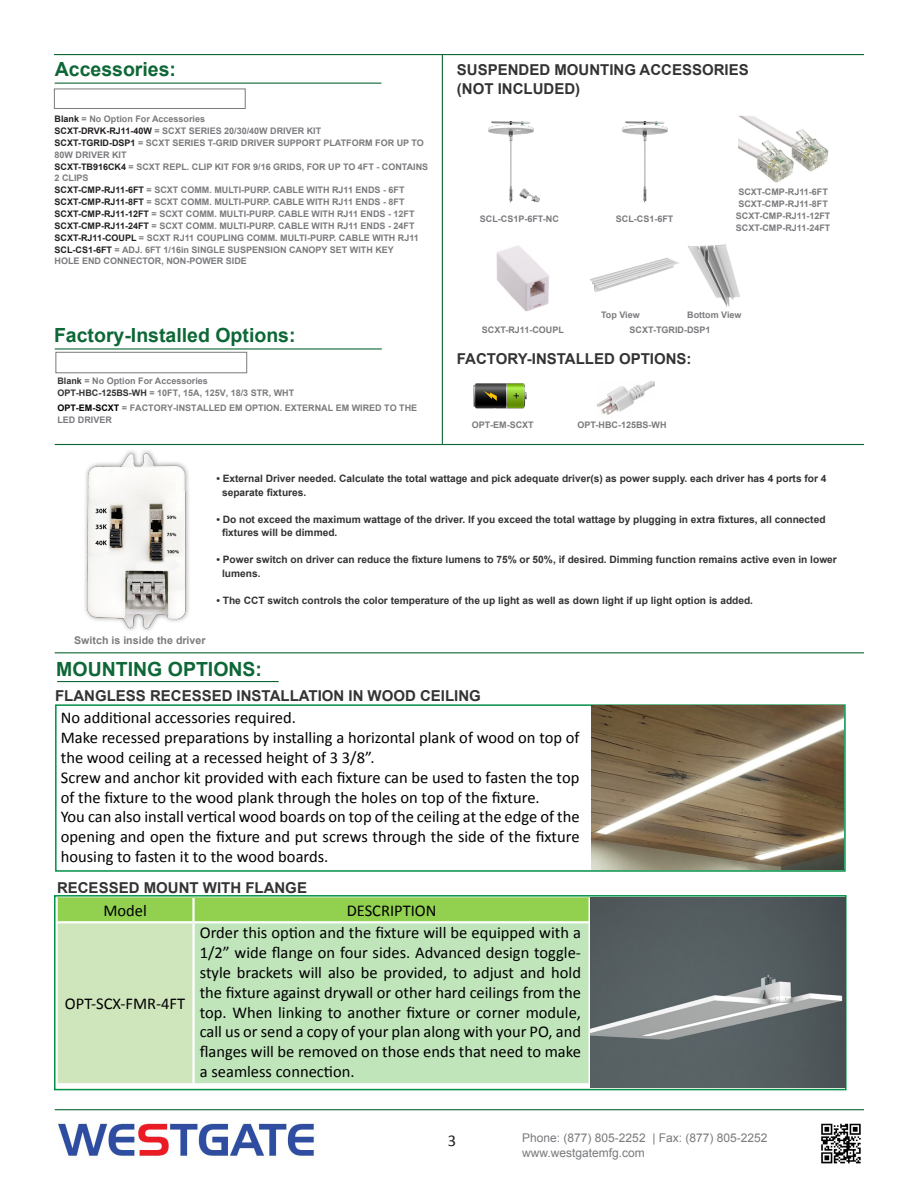
<style>
.page{position:relative;width:918px;height:1188px;background:#fff}
.page>*{position:absolute;margin:0;border:0;box-sizing:border-box;transform-origin:0 0}
.t1{font:700 19.5px "Arial";color:#0d6736}
.t2{font:16.5px/19.8px "Calibri";color:#000;text-align:justify}
.t3{font:16.5px "Calibri";color:#231f20}
.t4{font:700 15px "Arial";color:#333}
.t5{font:12px "Arial";color:#787a7d}
.CONTENT_TEXT10{font:700 10.65px "Arial";color:#7a7b7e}
.t6{font:700 10.2px/13.5px "Arial";color:#323332}
.CONTENT_TEXT10-2{font:700 9px/12px "Arial";color:#7a7b7e}
.s1{color:#231f20}
.s2{color:#323332}
.s3{color:#000}
</style>
<div class="page">
<img style="left:58px;top:1123px;width:256px;height:34px">
<img style="left:821px;top:1123px;width:40px;height:41px">
<hr style="left:442px;top:54px;width:1px;height:390px;background:#0d6736">
<hr style="left:54px;top:54px;width:810px;height:1px;background:#0d6736">
<div style="left:54px;top:89px;width:192px;height:20px;background:#fff;border:1px solid #787a7d"></div>
<hr style="left:55px;top:83px;width:326px;height:1px;background:#0d6736">
<div style="left:56px;top:352px;width:191px;height:21px;background:#fff;border:1px solid #787a7d"></div>
<hr style="left:55px;top:348px;width:327px;height:2px;background:#0d6736">
<img style="left:488px;top:121px;width:46px;height:81px">
<img style="left:519px;top:189px;width:21px;height:14px">
<img style="left:473px;top:383px;width:54px;height:26px">
<hr style="left:55px;top:652px;width:809px;height:1px;background:#0d6736">
<hr style="left:55px;top:1109px;width:809px;height:1px;background:#0d6736">
<div style="left:55px;top:704px;width:791px;height:168px;border:2px solid #009046"></div>
<img style="left:591px;top:706px;width:253px;height:164px">
<hr style="left:57px;top:681px;width:222px;height:1px;background:#0d6736">
<div style="left:58px;top:898px;width:531px;height:23px;background:#92d050"></div>
<div style="left:57px;top:922px;width:137px;height:162px;background:#cfe5bb"></div>
<div style="left:194px;top:922px;width:396px;height:162px;background:#c0e5bb"></div>
<hr style="left:56px;top:923px;width:2px;height:160px;background:#fff">
<hr style="left:192px;top:898px;width:3px;height:23px;background:#fff">
<hr style="left:192px;top:923px;width:3px;height:160px;background:#fff">
<hr style="left:589px;top:923px;width:2px;height:160px;background:#fff">
<hr style="left:56px;top:921px;width:138px;height:2px;background:#fff">
<hr style="left:194px;top:921px;width:397px;height:2px;background:#fff">
<hr style="left:56px;top:1083px;width:138px;height:2px;background:#fff">
<hr style="left:194px;top:1083px;width:397px;height:2px;background:#fff">
<div style="left:54px;top:895px;width:793px;height:195px;border:2px solid #009046"></div>
<img style="left:591px;top:897px;width:254px;height:190px">
<img style="left:738px;top:115px;width:90px;height:68px">
<img style="left:496px;top:245px;width:53px;height:67px">
<img style="left:590px;top:257px;width:89px;height:35px">
<img style="left:688px;top:244px;width:52px;height:63px">
<img style="left:622px;top:121px;width:46px;height:81px">
<hr style="left:55px;top:444px;width:809px;height:1px;background:#0d6736">
<img style="left:80px;top:445px;width:120px;height:186px">
<img style="left:597px;top:382px;width:57px;height:33px">
<p class="t1" style="left:55px;top:56px;width:123px">Accessories:</p>
<p class="CONTENT_TEXT10-2" style="left:55px;top:113px;width:152px"><span class="s1">Blank</span> = No Option For Accessories</p>
<p class="CONTENT_TEXT10-2" style="left:55px;top:125px;width:268px"><span class="s1">SCXT-DRVK-RJ11-40W</span> = SCXT SERIES 20/30/40W DRIVER KIT</p>
<p class="CONTENT_TEXT10-2" style="left:55px;top:137px;width:371px"><span class="s1">SCXT-TGRID-DSP1</span> = SCXT SERIES T-GRID DRIVER SUPPORT PLATFORM FOR UP TO</p>
<p class="CONTENT_TEXT10-2" style="left:55px;top:149px;width:74px">80W DRIVER KIT</p>
<p class="CONTENT_TEXT10-2" style="left:55px;top:161px;width:375px"><span class="s1">SCXT-TB916CK4</span> = SCXT REPL. CLIP KIT FOR 9/16 GRIDS, FOR UP TO 4FT - CONTAINS</p>
<p class="CONTENT_TEXT10-2" style="left:55px;top:172px;width:36px">2 CLIPS</p>
<p class="CONTENT_TEXT10-2" style="left:55px;top:184px;width:351px"><span class="s1">SCXT-CMP-RJ11-6FT</span> = SCXT COMM. MULTI-PURP. CABLE WITH RJ11 ENDS - 6FT</p>
<p class="CONTENT_TEXT10-2" style="left:55px;top:196px;width:351px"><span class="s1">SCXT-CMP-RJ11-8FT</span> = SCXT COMM. MULTI-PURP. CABLE WITH RJ11 ENDS - 8FT</p>
<p class="CONTENT_TEXT10-2" style="left:55px;top:208px;width:361px"><span class="s1">SCXT-CMP-RJ11-12FT</span> = SCXT COMM. MULTI-PURP. CABLE WITH RJ11 ENDS - 12FT</p>
<p class="CONTENT_TEXT10-2" style="left:55px;top:220px;width:361px"><span class="s1">SCXT-CMP-RJ11-24FT</span> = SCXT COMM. MULTI-PURP. CABLE WITH RJ11 ENDS - 24FT</p>
<p class="CONTENT_TEXT10-2" style="left:55px;top:232px;width:366px"><span class="s1">SCXT-RJ11-COUPL</span> = SCXT RJ11 COUPLING COMM. MULTI-PURP. CABLE WITH RJ11</p>
<p class="CONTENT_TEXT10-2" style="left:55px;top:244px;width:341px"><span class="s1">SCL-CS1-6FT</span> = ADJ. 6FT 1/16in SINGLE SUSPENSION CANOPY SET WITH KEY</p>
<p class="CONTENT_TEXT10-2" style="left:55px;top:255px;width:194px">HOLE END CONNECTOR, NON-POWER SIDE</p>
<p class="t1" style="left:54px;top:322px;width:243px">Factory-Installed Options:</p>
<p class="CONTENT_TEXT10-2" style="left:57px;top:375px;width:238px"><span class="s2">Blank</span> = No Option For Accessories<br><span class="s2">OPT-HBC-125BS-WH</span> = 10FT, 15A, 125V, 18/3 STR, WHT</p>
<p class="CONTENT_TEXT10-2" style="left:57px;top:403px;width:361px"><span class="s3">OPT-EM-SCXT</span> = FACTORY-INSTALLED EM OPTION. EXTERNAL EM WIRED TO THE<br>LED DRIVER</p>
<p class="t4" style="left:457px;top:59px;width:293px">SUSPENDED MOUNTING ACCESSORIES</p>
<p class="t4" style="left:457px;top:79px;width:125px">(NOT INCLUDED)</p>
<p class="CONTENT_TEXT10-2" style="left:480px;top:213px;width:81px">SCL-CS1P-6FT-NC</p>
<p class="CONTENT_TEXT10-2" style="left:482px;top:325px;width:84px">SCXT-RJ11-COUPL</p>
<p class="CONTENT_TEXT10-2" style="left:616px;top:213px;width:59px">SCL-CS1-6FT</p>
<p class="CONTENT_TEXT10-2" style="left:738px;top:186px;width:91px">SCXT-CMP-RJ11-6FT</p>
<p class="CONTENT_TEXT10-2" style="left:738px;top:198px;width:91px">SCXT-CMP-RJ11-8FT</p>
<p class="CONTENT_TEXT10-2" style="left:736px;top:210px;width:96px">SCXT-CMP-RJ11-12FT</p>
<p class="CONTENT_TEXT10-2" style="left:736px;top:222px;width:96px">SCXT-CMP-RJ11-24FT</p>
<p class="CONTENT_TEXT10-2" style="left:601px;top:310px;width:40px">Top View</p>
<p class="CONTENT_TEXT10-2" style="left:687px;top:310px;width:56px">Bottom View</p>
<p class="CONTENT_TEXT10-2" style="left:630px;top:324px;width:83px">SCXT-TGRID-DSP1</p>
<p class="t4" style="left:457px;top:349px;width:236px">FACTORY-INSTALLED OPTIONS:</p>
<p class="CONTENT_TEXT10-2" style="left:472px;top:419px;width:64px">OPT-EM-SCXT</p>
<p class="CONTENT_TEXT10-2" style="left:578px;top:419px;width:90px">OPT-HBC-125BS-WH</p>
<p class="t6" style="left:222px;top:472px;width:606px;text-indent:-6px">• External Driver needed. Calculate the total wattage and pick adequate driver(s) as power supply. each driver has 4 ports for 4 separate fixtures.</p>
<p class="t6" style="left:222px;top:513px;width:605px;text-indent:-6px">• Do not exceed the maximum wattage of the driver. If you exceed the total wattage by plugging in extra fixtures, all connected fixtures will be dimmed.</p>
<p class="t6" style="left:222px;top:553px;width:616px;text-indent:-6px">• Power switch on driver can reduce the fixture lumens to 75% or 50%, if desired. Dimming function remains active even in lower lumens.</p>
<p class="t6" style="left:216px;top:594px;width:538px">• The CCT switch controls the color temperature of the up light as well as down light if up light option is added.</p>
<p class="CONTENT_TEXT10" style="left:74px;top:633px;width:133px">Switch is inside the driver</p>
<p class="t1" style="left:56px;top:656px;width:207px">MOUNTING OPTIONS:</p>
<p class="t4" style="left:55px;top:686px;width:427px">FLANGLESS RECESSED INSTALLATION IN WOOD CEILING</p>
<p class="t2" style="left:61px;top:707px;width:237px">No additional accessories required.</p>
<p class="t2" style="left:61px;top:727px;width:520px">Make recessed preparations by installing a horizontal plank of wood on top of the wood ceiling at a recessed height of 3 3/8”.</p>
<p class="t2" style="left:61px;top:767px;width:520px">Screw and anchor kit provided with each fixture can be used to fasten the top</p>
<p class="t2" style="left:61px;top:786px;width:480px">of the fixture to the wood plank through the holes on top of the fixture.</p>
<p class="t2" style="left:61px;top:806px;width:520px">You can also install vertical wood boards on top of the ceiling at the edge of the opening and open the fixture and put screws through the side of the fixture housing to fasten it to the wood boards.</p>
<p class="t4" style="left:57px;top:878px;width:252px">RECESSED MOUNT WITH FLANGE</p>
<p class="t2" style="left:200px;top:922px;width:383px">Order this option and the fixture will be equipped with a 1/2” wide flange on four sides. Advanced design toggle&shy;style brackets will also be provided, to adjust and hold the fixture against drywall or other hard ceilings from the top. When linking to another fixture or corner module, call us or send a copy of your plan along with your PO, and flanges will be removed on those ends that need to make a seamless connection.</p>
<p class="t2" style="left:103px;top:900px;width:45px">Model</p>
<p class="t2" style="left:347px;top:900px;width:91px">DESCRIPTION</p>
<p class="t2" style="left:65px;top:993px;width:122px">OPT-SCX-FMR-4FT</p>
<p class="t3" style="left:448px;top:1131px;width:10px">3</p>
<p class="t5" style="left:522px;top:1130px;width:247px">Phone: (877) 805-2252 | Fax: (877) 805-2252</p>
<p class="t5" style="left:522px;top:1145px;width:124px">www.westgatemfg.com</p>
</div>
